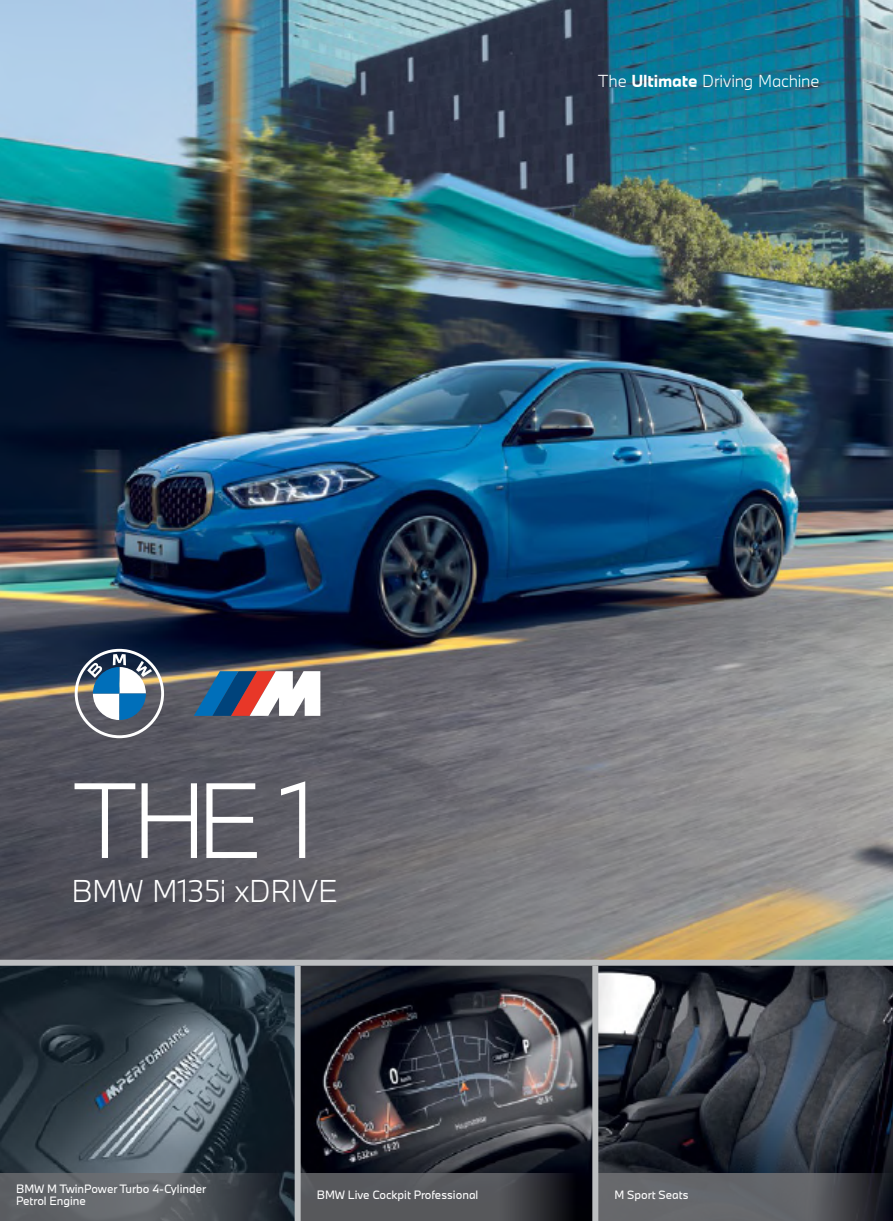
<style>
.page{position:relative;width:893px;height:1221px;background:#fff}
.page>*{position:absolute;margin:0;border:0;box-sizing:border-box;transform-origin:0 0}
.t1{font:300 99px "BMW Type Next Latin TT";color:#fff}
.t2{font:300 29.4px "BMW Type Next Latin TT";letter-spacing:-.01em;color:#fff}
.t3{font:300 16.2px "BMW Type Next Latin TT";letter-spacing:-.015em;color:#fff}
.t4{font:11.25px/12px "BMW Type Next Latin TT";color:#fff}
.s1{font-weight:700}
</style>
<div class="page">
<img style="left:0;top:0;width:893px;height:1172px">
<svg style="left:0;top:1172px;width:295px;height:48px;background:#52565c"></svg>
<svg style="left:301px;top:1172px;width:291px;height:48px;background:#47484c"></svg>
<svg style="left:598px;top:1172px;width:295px;height:48px;background:#57595d"></svg>
<div style="left:295px;top:965px;width:6px;height:255px;background:#bcbec0"></div>
<div style="left:592px;top:965px;width:6px;height:255px;background:#bcbec0"></div>
<div style="left:0;top:959px;width:893px;height:6px;background:#bcbec0"></div>
<svg style="left:75px;top:648px;width:89px;height:90px"></svg>
<svg style="left:194px;top:671px;width:126px;height:44px"></svg>
<h3 class="t3" style="left:598px;top:70px;width:223px">The <span class="s1">Ultimate</span> Driving Machine</h3>
<h1 class="t1" style="left:72px;top:753px;width:246px">THE 1</h1>
<h2 class="t2" style="left:71px;top:871px;width:267px">BMW M135i xDRIVE</h2>
<p class="t4" style="left:16px;top:1182px;width:192px">BMW M TwinPower Turbo 4-Cylinder<br>Petrol Engine</p>
<p class="t4" style="left:317px;top:1188px;width:163px">BMW Live Cockpit Professional</p>
<p class="t4" style="left:614px;top:1188px;width:76px">M Sport Seats</p>
</div>
